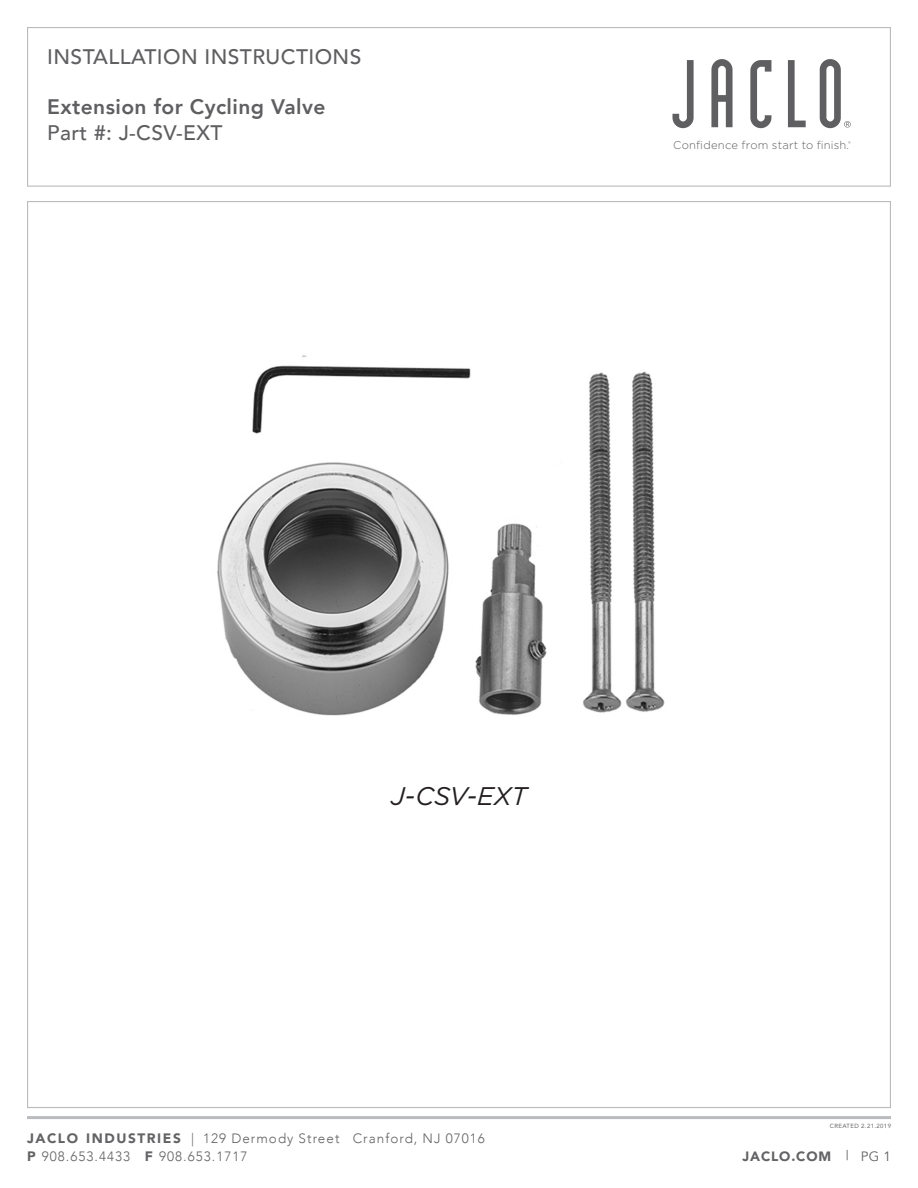
<style>
.page{position:relative;width:918px;height:1188px;background:#fff}
.page>*{position:absolute;margin:0;border:0;box-sizing:border-box;transform-origin:0 0}
.t1{font:italic 25.5px "Gotham";color:#231f20}
.t2{font:500 21px "Avenir";letter-spacing:.02em;color:#5f5f62}
.t3{font:800 21px "Avenir";letter-spacing:.02em;color:#5f5f62}
.t4{font:300 13.5px/18px "Avenir";letter-spacing:.075em;color:#636265}
.t5{font:900 13.5px "Avenir";letter-spacing:.065em;color:#636265}
.t6{font:300 11.25px "Gotham";letter-spacing:.02em;color:#5f5f62}
.t7{font:6px "Avenir";letter-spacing:.065em;color:#636265}
.s1{font-weight:900;font-size:13.65px}
.s2{font-weight:400}
</style>
<div class="page">
<hr style="left:27px;top:1116px;width:864px;height:3px;background:#babbbe">
<div style="left:27px;top:27px;width:864px;height:160px;border:1px solid #babbbe"></div>
<svg style="left:673px;top:60px;width:21px;height:68px"></svg>
<svg style="left:711px;top:59px;width:22px;height:68px"></svg>
<svg style="left:750px;top:60px;width:21px;height:68px"></svg>
<svg style="left:788px;top:60px;width:18px;height:67px"></svg>
<svg style="left:820px;top:59px;width:31px;height:69px"></svg>
<img style="left:217px;top:355px;width:448px;height:361px">
<p class="t2" style="left:47px;top:39px;width:316px">INSTALLATION INSTRUCTIONS</p>
<p class="t3" style="left:47px;top:91px;width:280px">Extension for Cycling Valve</p>
<p class="t2" style="left:47px;top:114px;width:177px">Part #: J-CSV-EXT</p>
<p class="t6" style="left:673px;top:138px;width:179px">Confidence from start to finish.<sup>®</sup></p>
<p class="t1" style="left:391px;top:780px;width:138px">J-CSV-EXT</p>
<p class="t4" style="left:27px;top:1129px;width:459px"><span class="s1">JACLO INDUSTRIES</span> | 129 Dermody Street Cranford, NJ 07016<br><span class="s1">P</span> 908.653.4433 <span class="s1">F</span> 908.653.1717</p>
<p class="t7" style="left:830px;top:1121px;width:63px">CREATED 2.21.2019</p>
<p class="t5" style="left:742px;top:1145px;width:150px">JACLO.COM <span class="s2">| PG 1</span></p>
</div>
